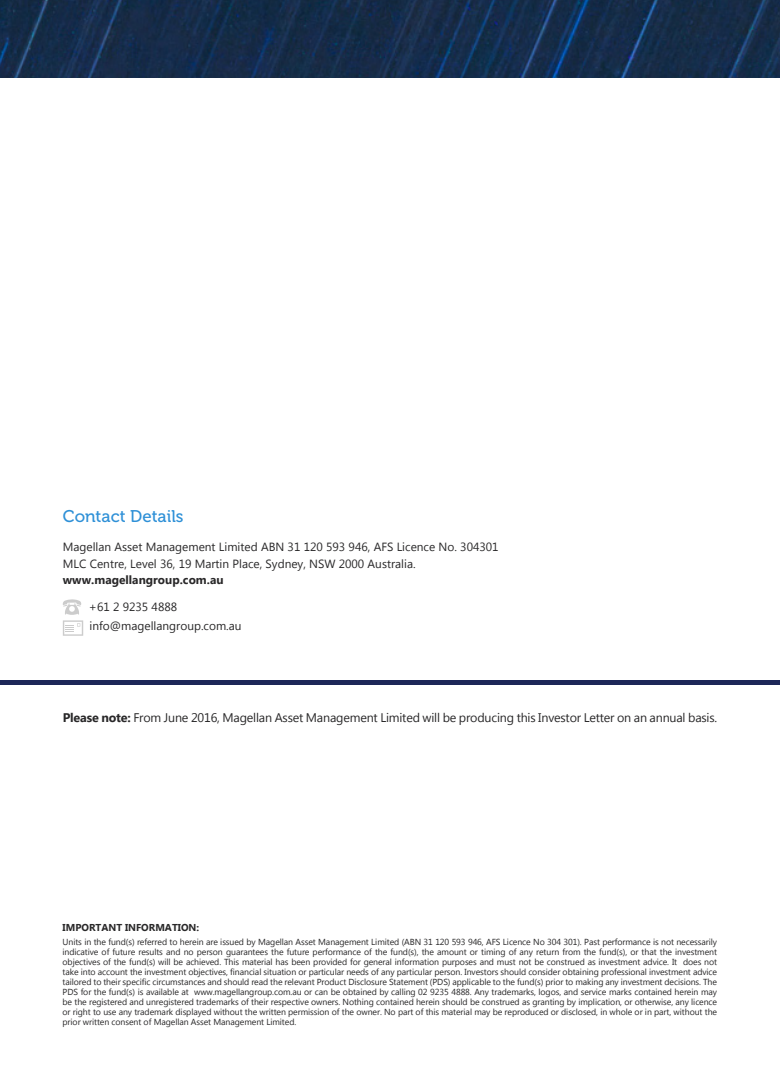
<style>
.page{position:relative;width:780px;height:1088px;background:#fff}
.page>*{position:absolute;margin:0;border:0;box-sizing:border-box;transform-origin:0 0}
.t1{font:16.88px "Museo 500";color:#2e90d7}
.Body_Text{font:12.5px "Microsoft New Tai Lue";letter-spacing:-.015em;color:#292829}
.t2{font:11.88px/16.8px "Microsoft New Tai Lue";color:#292829}
.t3{font:700 10px "Microsoft New Tai Lue";color:#292829}
.t4{font:8.75px/10px "Microsoft Tai Le";letter-spacing:-.01em;color:#292829;text-align:justify}
.s1{font-weight:700}
</style>
<div class="page">
<div style="left:0;top:680px;width:780px;height:5px;background:#1d2758"></div>
<img style="left:0;top:0;width:780px;height:78px">
<svg style="left:63px;top:599px;width:20px;height:37px"></svg>
<p class="t1" style="left:63px;top:506px;width:122px">Contact Details</p>
<p class="t2" style="left:63px;top:539px;width:437px">Magellan Asset Management Limited ABN 31 120 593 946, AFS Licence No. 304301</p>
<p class="t2" style="left:63px;top:556px;width:354px">MLC Centre, Level 36, 19 Martin Place, Sydney, NSW 2000 Australia. <span class="s1">www.magellangroup.com.au</span></p>
<p class="t2" style="left:89px;top:599px;width:90px">+61 2 9235 4888</p>
<p class="t2" style="left:90px;top:619px;width:153px">info@magellangroup.com.au</p>
<p class="Body_Text" style="left:63px;top:711px;width:656px"><span class="s1">Please note:</span> From June 2016, Magellan Asset Management Limited will be producing this Investor Letter on an annual basis.</p>
<p class="t3" style="left:63px;top:922px;width:138px">IMPORTANT INFORMATION:</p>
<p class="t4" style="left:63px;top:937px;width:656px">Units in the fund(s) referred to herein are issued by Magellan Asset Management Limited (ABN 31 120 593 946, AFS Licence No 304 301). Past performance is not necessarily indicative of future results and no person guarantees the future performance of the fund(s), the amount or timing of any return from the fund(s), or that the investment objectives of the fund(s) will be achieved. This material has been provided for general information purposes and must not be construed as investment advice. It does not take into account the investment objectives, financial situation or particular needs of any particular person. Investors should consider obtaining professional investment advice tailored to their specific circumstances and should read the relevant Product Disclosure Statement (PDS) applicable to the fund(s) prior to making any investment decisions. The PDS for the fund(s) is available at www.magellangroup.com.au or can be obtained by calling 02 9235 4888. Any trademarks, logos, and service marks contained herein may be the registered and unregistered trademarks of their respective owners. Nothing contained herein should be construed as granting by implication, or otherwise, any licence or right to use any trademark displayed without the written permission of the owner. No part of this material may be reproduced or disclosed, in whole or in part, without the prior written consent of Magellan Asset Management Limited.</p>
</div>
